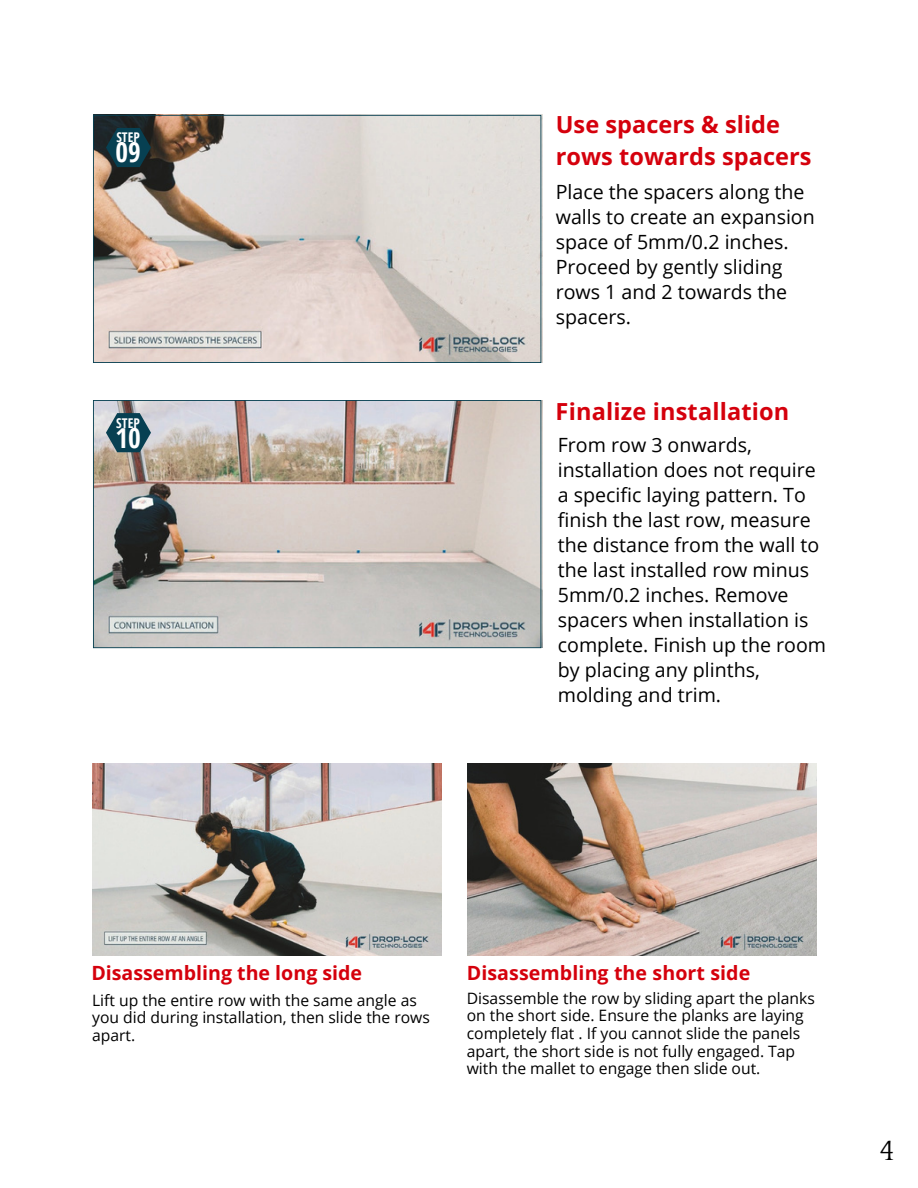
<style>
.page{position:relative;width:918px;height:1188px;background:#fff}
.page>*{position:absolute;margin:0;border:0;box-sizing:border-box;transform-origin:0 0}
.t1{font:28.8px "Quattrocento";color:#000}
.t2{font:700 27.45px "Open Sans Condensed";color:#fff}
.t3{font:700 27.3px "Open Sans Condensed";color:#fff}
.t4{font:700 23.55px/32.4px "Open Sans";letter-spacing:.005em;color:#d5000c}
.t5{font:19.65px/25px "Open Sans";color:#000}
.t6{font:700 19.65px "Open Sans";letter-spacing:.005em;color:#d5000c}
.t7{font:15.75px/17.7px "Open Sans";color:#000}
.t8{font:700 13.5px "Open Sans Condensed";color:#fff}
.t9{font:700 13.35px "Open Sans Condensed";color:#fff}
</style>
<div class="page">
<svg style="left:93px;top:115px;width:448px;height:248px;background:#d0c7c1"></svg>
<svg style="left:106px;top:128px;width:45px;height:39px;background:#103a47"></svg>
<img style="left:92px;top:763px;width:350px;height:193px">
<svg style="left:93px;top:400px;width:448px;height:248px;background:#c1bab4"></svg>
<svg style="left:106px;top:413px;width:45px;height:39px;background:#396371"></svg>
<img style="left:467px;top:763px;width:349px;height:193px">
<p class="t9" style="left:116px;top:127px;width:25px">STEP</p>
<h3 class="t3" style="left:115px;top:133px;width:27px">09</h3>
<p class="t8" style="left:116px;top:413px;width:25px">STEP</p>
<h2 class="t2" style="left:115px;top:418px;width:27px">10</h2>
<p class="t4" style="left:556px;top:108px;width:257px">Use spacers &amp; slide rows towards spacers</p>
<p class="t5" style="left:556px;top:179px;width:261px">Place the spacers along the walls to create an expansion space of 5mm/0.2 inches.<br>Proceed by gently sliding rows 1 and 2 towards the spacers.</p>
<p class="t4" style="left:556px;top:394px;width:235px">Finalize installation</p>
<p class="t5" style="left:558px;top:432px;width:270px">From row 3 onwards, installation does not require a specific laying pattern. To finish the last row, measure the distance from the wall to the last installed row minus<br>5mm/0.2 inches. Remove spacers when installation is complete. Finish up the room by placing any plinths, molding and trim.</p>
<p class="t6" style="left:91px;top:959px;width:272px">Disassembling the long side</p>
<p class="t6" style="left:467px;top:959px;width:285px">Disassembling the short side</p>
<p class="t7" style="left:92px;top:991px;width:339px">Lift up the entire row with the same angle as you did during installation, then slide the rows apart.</p>
<p class="t7" style="left:467px;top:989px;width:350px">Disassemble the row by sliding apart the planks on the short side. Ensure the planks are laying completely flat . If you cannot slide the panels apart, the short side is not fully engaged. Tap with the mallet to engage then slide out.</p>
<h1 class="t1" style="left:880px;top:1136px;width:16px">4</h1>
</div>
